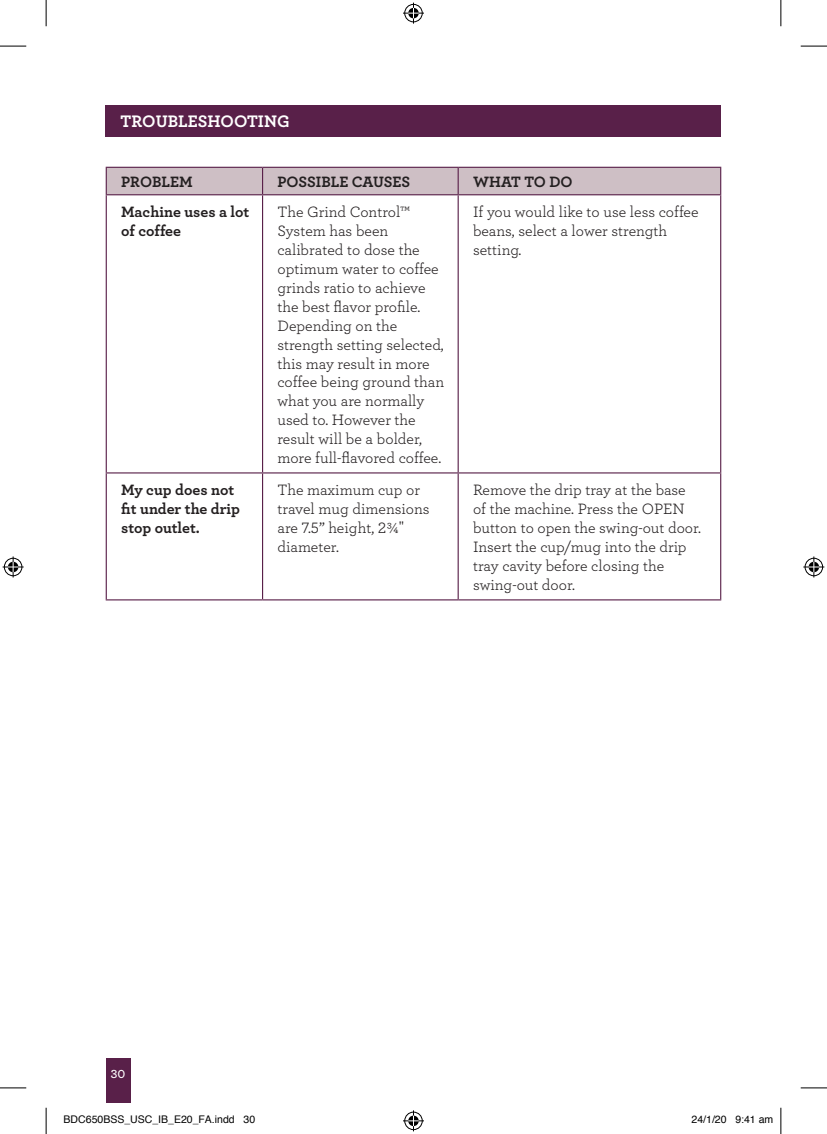
<style>
.page{position:relative;width:827px;height:1134px;background:#fff}
.page>*{position:absolute;margin:0;border:0;box-sizing:border-box;transform-origin:0 0}
.t1{font:17.5px "Archer Bold LF";color:#fff}
.t2{font:15.75px/18.9px "Archer Book LF";color:#231f20}
.t3{font:15.75px/18.9px "Archer Bold LF";color:#231f20}
.t4{font:12.25px "Archer Semibold LF";color:#fff}
.t5{font:10.5px "Helvetica";color:#000}
</style>
<div class="page">
<div style="left:106px;top:1058px;width:24px;height:45px;background:#592049"></div>
<div style="left:106px;top:106px;width:615px;height:31px;background:#592049"></div>
<hr style="left:106px;top:472px;width:156px;height:1px;background:#592049">
<hr style="left:106px;top:599px;width:156px;height:1px;background:#592049">
<div style="left:106px;top:167px;width:615px;height:27px;background:#cebfc5"></div>
<hr style="left:262px;top:194px;width:196px;height:1px;background:#592049">
<hr style="left:458px;top:194px;width:263px;height:1px;background:#592049">
<hr style="left:106px;top:194px;width:156px;height:1px;background:#592049">
<hr style="left:106px;top:195px;width:1px;height:277px;background:#592049">
<hr style="left:262px;top:195px;width:1px;height:277px;background:#592049">
<hr style="left:457px;top:195px;width:1px;height:277px;background:#592049">
<hr style="left:720px;top:195px;width:1px;height:277px;background:#592049">
<hr style="left:106px;top:473px;width:1px;height:126px;background:#592049">
<hr style="left:262px;top:472px;width:196px;height:1px;background:#592049">
<hr style="left:262px;top:473px;width:1px;height:126px;background:#592049">
<hr style="left:458px;top:472px;width:263px;height:1px;background:#592049">
<hr style="left:457px;top:473px;width:1px;height:126px;background:#592049">
<hr style="left:720px;top:473px;width:1px;height:126px;background:#592049">
<hr style="left:262px;top:599px;width:196px;height:1px;background:#592049">
<hr style="left:458px;top:599px;width:263px;height:1px;background:#592049">
<svg style="left:0;top:46px;width:26px;height:1px"></svg>
<svg style="left:800px;top:46px;width:26px;height:1px"></svg>
<svg style="left:0;top:1088px;width:26px;height:1px"></svg>
<svg style="left:800px;top:1088px;width:26px;height:1px"></svg>
<svg style="left:46px;top:0;width:1px;height:26px"></svg>
<svg style="left:46px;top:1108px;width:1px;height:26px"></svg>
<svg style="left:780px;top:0;width:1px;height:26px"></svg>
<svg style="left:780px;top:1108px;width:1px;height:26px"></svg>
<svg style="left:403px;top:3px;width:21px;height:21px"></svg>
<svg style="left:403px;top:1110px;width:21px;height:21px"></svg>
<svg style="left:3px;top:556px;width:21px;height:21px"></svg>
<svg style="left:803px;top:556px;width:21px;height:21px"></svg>
<p class="t1" style="left:121px;top:110px;width:171px">TROUBLESHOOTING</p>
<p class="t3" style="left:121px;top:172px;width:73px">PROBLEM</p>
<p class="t3" style="left:277px;top:172px;width:134px">POSSIBLE CAUSES</p>
<p class="t3" style="left:473px;top:172px;width:101px">WHAT TO DO</p>
<p class="t3" style="left:121px;top:202px;width:130px">Machine uses a lot of coffee</p>
<p class="t2" style="left:277px;top:202px;width:168px">The Grind Control™<br>System has been calibrated to dose the optimum water to coffee grinds ratio to achieve the best flavor profile.<br>Depending on the strength setting selected, this may result in more coffee being ground than what you are normally used to. However the result will be a bolder, more full-flavored coffee.</p>
<p class="t2" style="left:473px;top:202px;width:227px">If you would like to use less coffee beans, select a lower strength setting.</p>
<p class="t3" style="left:121px;top:480px;width:120px">My cup does not fit under the drip stop outlet.</p>
<p class="t2" style="left:277px;top:480px;width:153px">The maximum cup or travel mug dimensions are 7.5” height, 2¾" diameter.</p>
<p class="t2" style="left:473px;top:480px;width:229px">Remove the drip tray at the base of the machine. Press the OPEN button to open the swing-out door.<br>Insert the cup/mug into the drip tray cavity before closing the swing-out door.</p>
<p class="t4" style="left:111px;top:1066px;width:16px">30</p>
<p class="t5" style="left:64px;top:1112px;width:193px">BDC650BSS_USC_IB_E20_FA.indd 30</p>
<p class="t5" style="left:691px;top:1112px;width:83px">24/1/20 9:41 am</p>
</div>
